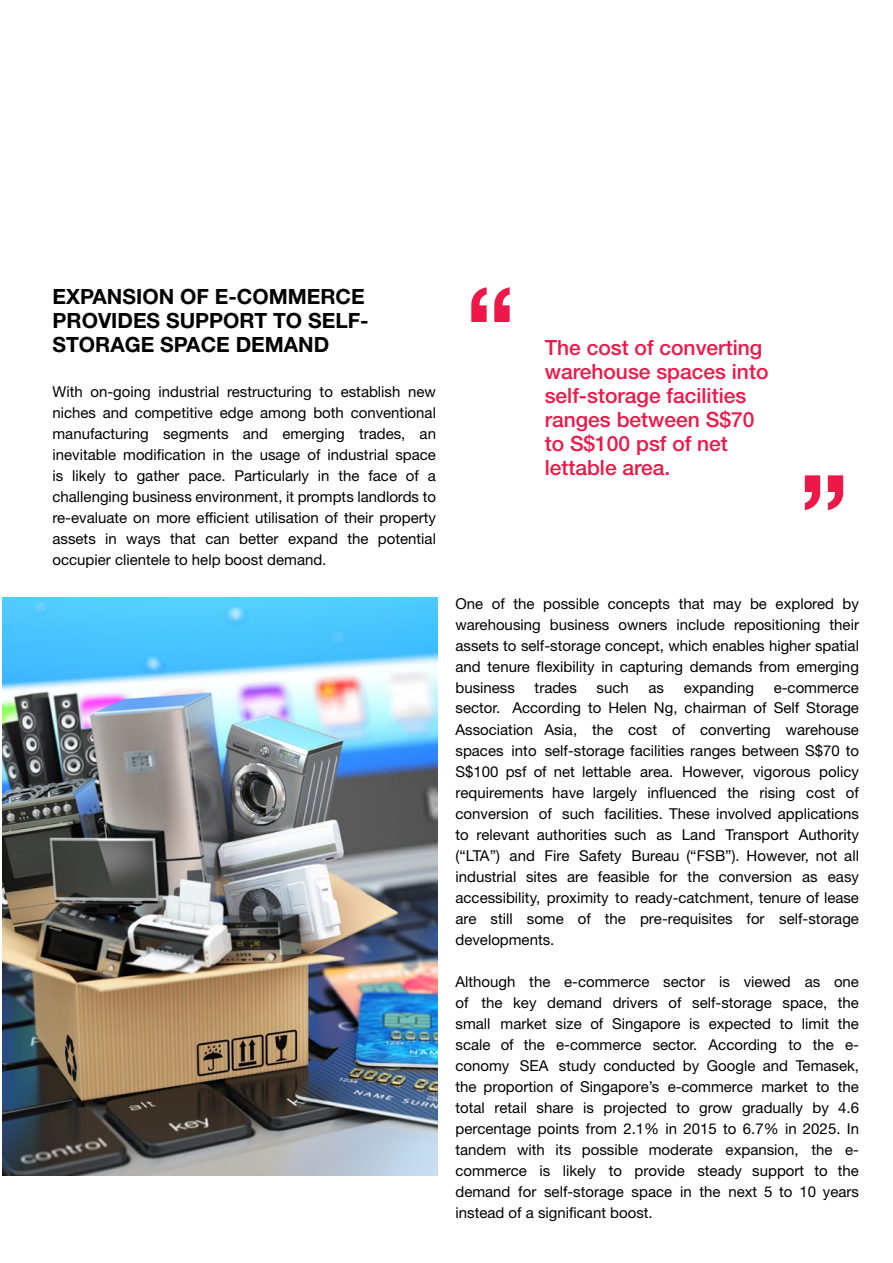
<style>
.page{position:relative;width:893px;height:1263px;background:#fff}
.page>*{position:absolute;margin:0;border:0;box-sizing:border-box;transform-origin:0 0}
.t1{font:700 108px "Helvetica Neue LT Std";color:#ed1848}
.t2{font:500 21px/24px "Helvetica Neue LT Std";color:#ed1848}
.t3{font:700 21px/24px "Helvetica Neue LT Std";color:#000}
.t4{font:15px/21px "Helvetica Neue LT Std";color:#000;text-align:justify}
</style>
<div class="page">
<img style="left:2px;top:597px;width:435px;height:578px">
<h2 class="t3" style="left:52px;top:284px;width:318px">EXPANSION OF E-COMMERCE<br>PROVIDES SUPPORT TO SELF-<br>STORAGE SPACE DEMAND</h2>
<p class="t4" style="left:52px;top:381px;width:385px">With on-going industrial restructuring to establish new niches and competitive edge among both conventional manufacturing segments and emerging trades, an inevitable modification in the usage of industrial space is likely to gather pace. Particularly in the face of a challenging business environment, it prompts landlords to re-evaluate on more efficient utilisation of their property assets in ways that can better expand the potential occupier clientele to help boost demand.</p>
<h1 class="t1" style="left:465px;top:259px;width:52px">“</h1>
<h2 class="t2" style="left:545px;top:336px;width:225px">The cost of converting warehouse spaces into self-storage facilities ranges between S$70 to S$100 psf of net lettable area.</h2>
<h1 class="t1" style="left:799px;top:447px;width:52px">”</h1>
<p class="t4" style="left:455px;top:593px;width:405px">One of the possible concepts that may be explored by warehousing business owners include repositioning their assets to self-storage concept, which enables higher spatial and tenure flexibility in capturing demands from emerging business</p>
<p class="t4" style="left:535px;top:677px;width:44px">trades</p>
<p class="t4" style="left:597px;top:677px;width:34px">such</p>
<p class="t4" style="left:648px;top:677px;width:17px">as</p>
<p class="t4" style="left:684px;top:677px;width:72px">expanding</p>
<p class="t4" style="left:455px;top:677px;width:405px;line-height:20px;text-align:right">e-commerce<br>sector. According to Helen Ng, chairman of Self Storage</p>
<p class="t4" style="left:455px;top:719px;width:405px">Association Asia, the cost of converting warehouse spaces into self-storage facilities ranges between S$70 to S$100 psf of net lettable area. However, vigorous policy requirements have largely influenced the rising cost of conversion of such facilities. These involved applications to relevant authorities such as Land Transport Authority (“LTA”) and Fire Safety Bureau (“FSB”). However, not all industrial sites are feasible for the conversion as easy accessibility, proximity to ready-catchment, tenure of lease are still some of the pre-requisites for self-storage developments.</p>
<p class="t4" style="left:455px;top:971px;width:405px">Although the e-commerce sector is viewed as one of the key demand drivers of self-storage space, the small market size of Singapore is expected to limit the scale of the e-commerce sector. According to the e&shy;conomy SEA study conducted by Google and Temasek, the proportion of Singapore’s e-commerce market to the total retail share is projected to grow gradually by 4.6 percentage points from 2.1% in 2015 to 6.7% in 2025. In tandem with its possible moderate expansion, the e&shy;commerce is likely to provide steady support to the demand for self-storage space in the next 5 to 10 years instead of a significant boost.</p>
</div>
